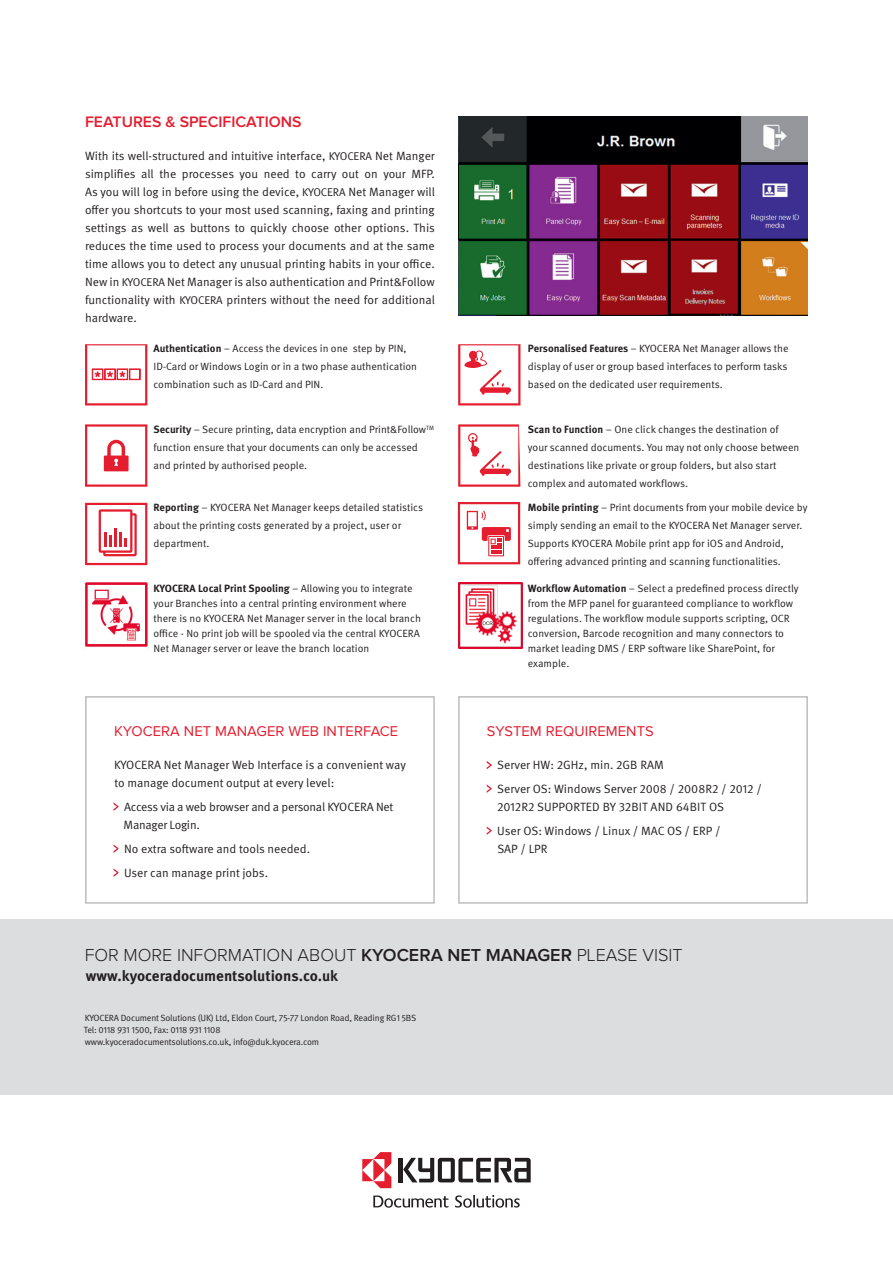
<style>
.page{position:relative;width:893px;height:1263px;background:#fff}
.page>*{position:absolute;margin:0;border:0;box-sizing:border-box;transform-origin:0 0}
.Zwischen-HL_1_14pt{font:300 18px "Proxima Nova";color:#231f20}
.Zwischen-HL_1_14pt-2{font:600 15.75px "Proxima Nova";color:#e41d2f}
.HL{font:700 15px "Meta Pro";color:#231f20}
.Bulletpoint_1{font:14.7px "Proxima Nova";letter-spacing:.005em;color:#e41d2f}
.Bulletpoint_1-2{font:12px/18px "Meta Pro Norm";color:#231f20}
.Bulletpoint_1-3{font:12px/18px "Meta Pro Norm";letter-spacing:-.02em;color:#231f20}
.Bulletpoint_1-4{font:10.5px/18px "Meta Pro Norm";color:#231f20}
.t1{font:9px/12px "Meta Pro Norm";letter-spacing:-.02em;color:#231f20}
.s1{font-size:11.25px}
.s2{font-family:"Meta Pro";font-weight:700}
.s3{font-weight:600}
</style>
<div class="page">
<div style="left:0;top:919px;width:893px;height:176px;background:#dcdddf"></div>
<svg style="left:85px;top:424px;width:62px;height:63px"></svg>
<svg style="left:458px;top:502px;width:62px;height:62px"></svg>
<hr style="left:399px;top:1158px;width:4px;height:24px;background:#231f20">
<svg style="left:403px;top:1158px;width:128px;height:24px"></svg>
<svg style="left:362px;top:1152px;width:29px;height:36px"></svg>
<svg style="left:455px;top:1195px;width:65px;height:13px"></svg>
<svg style="left:373px;top:1195px;width:75px;height:13px"></svg>
<svg style="left:487px;top:761px;width:5px;height:8px"></svg>
<svg style="left:487px;top:784px;width:5px;height:9px"></svg>
<svg style="left:487px;top:826px;width:5px;height:9px"></svg>
<div style="left:458px;top:696px;width:350px;height:208px;border:2px solid #bcbdc0"></div>
<svg style="left:114px;top:803px;width:4px;height:8px"></svg>
<svg style="left:114px;top:845px;width:4px;height:8px"></svg>
<svg style="left:114px;top:869px;width:4px;height:8px"></svg>
<div style="left:85px;top:696px;width:350px;height:208px;border:2px solid #bcbdc0"></div>
<img style="left:458px;top:116px;width:350px;height:199px">
<svg style="left:458px;top:344px;width:62px;height:61px"></svg>
<svg style="left:85px;top:344px;width:62px;height:61px"></svg>
<svg style="left:458px;top:424px;width:62px;height:63px"></svg>
<svg style="left:85px;top:503px;width:62px;height:62px"></svg>
<hr style="left:104px;top:532px;width:3px;height:15px;background:#e41d2f">
<img style="left:85px;top:583px;width:64px;height:66px">
<img style="left:458px;top:583px;width:65px;height:66px">
<p class="Zwischen-HL_1_14pt-2" style="left:85px;top:115px;width:218px">FEATURES &amp; SPECIFICATIONS</p>
<p class="Bulletpoint_1-2" style="left:85px;top:146px;width:351px;text-align:justify">With its well-structured and intuitive interface, <span class="s1">KYOCERA</span> Net Manger simplifies all the processes you need to carry out on your MFP.<br>As you will log in before using the device, <span class="s1">KYOCERA</span> Net Manager will offer you shortcuts to your most used scanning, faxing and printing settings as well as buttons to quickly choose other options. This reduces the time used to process your documents and at the same time allows you to detect any unusual printing habits in your office.<br>New in <span class="s1">KYOCERA</span> Net Manager is also authentication and Print&amp;Follow functionality with <span class="s1">KYOCERA</span> printers without the need for additional hardware.</p>
<p class="Bulletpoint_1-4" style="left:154px;top:339px;width:265px"><span class="s2">Authentication</span> – Access the devices in one step by PIN,<br>ID-Card or Windows Login or in a two phase authentication combination such as ID-Card and PIN.</p>
<p class="Bulletpoint_1-4" style="left:154px;top:420px;width:282px"><span class="s2">Security</span> – Secure printing, data encryption and Print&amp;Follow<sup>TM </sup>function ensure that your documents can only be accessed and printed by authorised people.</p>
<p class="Bulletpoint_1-4" style="left:154px;top:498px;width:271px"><span class="s2">Reporting</span> – KYOCERA Net Manager keeps detailed statistics about the printing costs generated by a project, user or department.</p>
<p class="Bulletpoint_1-4" style="left:154px;top:580px;width:269px;line-height:15px"><span class="s2">KYOCERA Local Print Spooling</span> – Allowing you to integrate your Branches into a central printing environment where there is no KYOCERA Net Manager server in the local branch office - No print job will be spooled via the central KYOCERA Net Manager server or leave the branch location</p>
<p class="Bulletpoint_1" style="left:114px;top:723px;width:286px">KYOCERA NET MANAGER WEB INTERFACE</p>
<p class="Bulletpoint_1-2" style="left:114px;top:755px;width:293px">KYOCERA Net Manager Web Interface is a convenient way to manage document output at every level:</p>
<p class="Bulletpoint_1-3" style="left:124px;top:797px;width:271px">Access via a web browser and a personal KYOCERA Net<br>Manager Login.</p>
<p class="Bulletpoint_1-2" style="left:124px;top:839px;width:188px">No extra software and tools needed.</p>
<p class="Bulletpoint_1-2" style="left:124px;top:863px;width:146px">User can manage print jobs.</p>
<p class="Bulletpoint_1-4" style="left:528px;top:339px;width:262px;text-align:justify"><span class="s2">Personalised Features</span> – KYOCERA Net Manager allows the display of user or group based interfaces to perform tasks based on the dedicated user requirements.</p>
<p class="Bulletpoint_1-4" style="left:528px;top:420px;width:273px"><span class="s2">Scan to Function</span> – One click changes the destination of your scanned documents. You may not only choose between destinations like private or group folders, but also start complex and automated workflows.</p>
<p class="Bulletpoint_1-4" style="left:528px;top:498px;width:281px"><span class="s2">Mobile printing</span> – Print documents from your mobile device by simply sending an email to the KYOCERA Net Manager server.<br>Supports KYOCERA Mobile print app for iOS and Android, offering advanced printing and scanning functionalities.</p>
<p class="Bulletpoint_1-4" style="left:528px;top:580px;width:272px;line-height:15px"><span class="s2">Workflow Automation</span> – Select a predefined process directly from the MFP panel for guaranteed compliance to workflow regulations. The workflow module supports scripting, OCR conversion, Barcode recognition and many connectors to market leading DMS / ERP software like SharePoint, for example.</p>
<p class="Bulletpoint_1" style="left:487px;top:723px;width:168px">SYSTEM REQUIREMENTS</p>
<p class="Bulletpoint_1-2" style="left:497px;top:755px;width:168px">Server HW: 2GHz, min. 2GB RAM</p>
<p class="Bulletpoint_1-2" style="left:497px;top:779px;width:266px">Server OS: Windows Server 2008 / 2008R2 / 2012 /<br>2012R2 SUPPORTED BY 32BIT AND 64BIT OS</p>
<p class="Bulletpoint_1-2" style="left:497px;top:821px;width:225px">User OS: Windows / Linux / MAC OS / ERP /<br>SAP / LPR</p>
<p class="Zwischen-HL_1_14pt" style="left:85px;top:947px;width:599px">FOR MORE INFORMATION ABOUT <span class="s3">KYOCERA NET MANAGER</span> PLEASE VISIT</p>
<p class="HL" style="left:86px;top:964px;width:254px">www.kyoceradocumentsolutions.co.uk</p>
<p class="t1" style="left:84px;top:1012px;width:334px">KYOCERA Document Solutions (UK) Ltd, Eldon Court, 75-77 London Road, Reading RG1 5BS<br>Tel: 0118 931 1500, Fax: 0118 931 1108</p>
<p class="t1" style="left:85px;top:1036px;width:236px">www.kyoceradocumentsolutions.co.uk, info@duk.kyocera.com</p>
</div>
